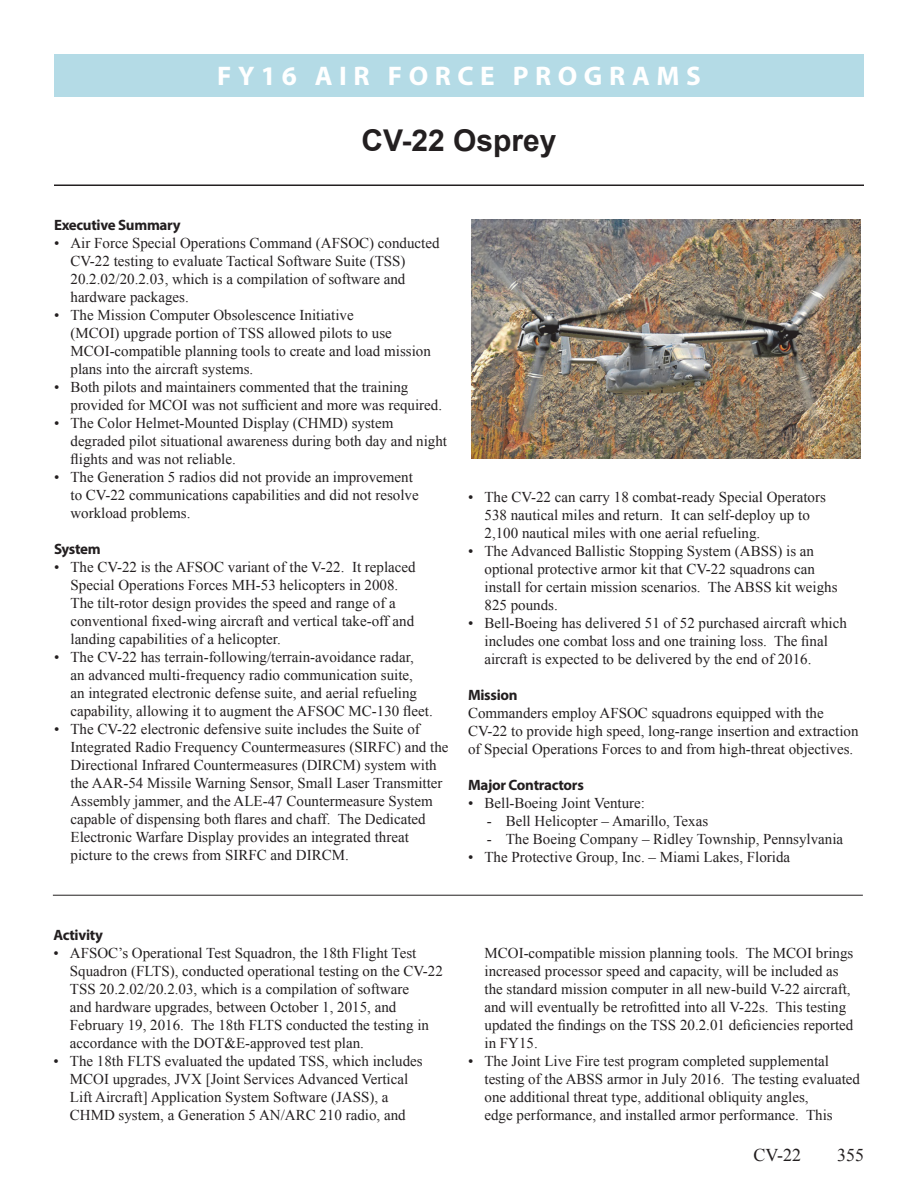
<style>
.page{position:relative;width:918px;height:1188px;background:#fff}
.page>*{position:absolute;margin:0;border:0;box-sizing:border-box;transform-origin:0 0}
.Program_Name{font:700 30px "Arial";color:#231f20}
.Centered_Heading{font:700 27px "Myriad Pro";letter-spacing:.24em;color:#fff}
.t1{font:18px "Times New Roman";color:#231f20}
.bullet_para{font:15px/18px "Times New Roman";color:#231f20}
.Heading{font:700 15px "Myriad Pro";letter-spacing:-.02em;color:#231f20}
</style>
<div class="page">
<hr style="left:53px;top:895px;width:810px;height:1px;background:#231f20">
<hr style="left:54px;top:184px;width:810px;height:2px;background:#231f20">
<div style="left:54px;top:54px;width:810px;height:43px;background:#b4dbe6"></div>
<img style="left:472px;top:219px;width:388px;height:239px">
<p class="Centered_Heading" style="left:217px;top:59px;width:485px">FY16 AIR FORCE PROGRAMS</p>
<p class="Program_Name" style="left:361px;top:119px;width:197px">CV-22 Osprey</p>
<p class="Heading" style="left:54px;top:215px;width:128px">Executive Summary</p>
<p class="bullet_para" style="left:71px;top:234px;width:371px;text-indent:-17px">• Air Force Special Operations Command (AFSOC) conducted CV-22 testing to evaluate Tactical Software Suite (TSS)<br>20.2.02/20.2.03, which is a compilation of software and hardware packages.</p>
<p class="bullet_para" style="left:71px;top:306px;width:362px;text-indent:-17px">• The Mission Computer Obsolescence Initiative<br>(MCOI) upgrade portion of TSS allowed pilots to use MCOI‑compatible planning tools to create and load mission plans into the aircraft systems.</p>
<p class="bullet_para" style="left:71px;top:378px;width:373px;text-indent:-17px">• Both pilots and maintainers commented that the training provided for MCOI was not sufficient and more was required.</p>
<p class="bullet_para" style="left:71px;top:414px;width:378px;text-indent:-17px">• The Color Helmet-Mounted Display (CHMD) system degraded pilot situational awareness during both day and night flights and was not reliable.</p>
<p class="bullet_para" style="left:71px;top:468px;width:350px;text-indent:-17px">• The Generation 5 radios did not provide an improvement to CV-22 communications capabilities and did not resolve workload problems.</p>
<p class="Heading" style="left:54px;top:539px;width:48px">System</p>
<p class="bullet_para" style="left:71px;top:558px;width:347px;text-indent:-17px">• The CV-22 is the AFSOC variant of the V-22. It replaced Special Operations Forces MH-53 helicopters in 2008.<br>The tilt-rotor design provides the speed and range of a conventional fixed-wing aircraft and vertical take-off and landing capabilities of a helicopter.</p>
<p class="bullet_para" style="left:71px;top:648px;width:364px;text-indent:-17px">• The CV-22 has terrain-following/terrain-avoidance radar,<br>an advanced multi-frequency radio communication suite,<br>an integrated electronic defense suite, and aerial refueling capability, allowing it to augment the AFSOC MC-130 fleet.</p>
<p class="bullet_para" style="left:71px;top:720px;width:380px;text-indent:-17px">• The CV-22 electronic defensive suite includes the Suite of Integrated Radio Frequency Countermeasures (SIRFC) and the Directional Infrared Countermeasures (DIRCM) system with the AAR-54 Missile Warning Sensor, Small Laser Transmitter Assembly jammer, and the ALE-47 Countermeasure System capable of dispensing both flares and chaff. The Dedicated Electronic Warfare Display provides an integrated threat picture to the crews from SIRFC and DIRCM.</p>
<p class="bullet_para" style="left:485px;top:487px;width:343px;text-indent:-17px">• The CV-22 can carry 18 combat-ready Special Operators<br>538 nautical miles and return. It can self-deploy up to<br>2,100 nautical miles with one aerial refueling.</p>
<p class="bullet_para" style="left:485px;top:541px;width:355px;text-indent:-17px">• The Advanced Ballistic Stopping System (ABSS) is an optional protective armor kit that CV-22 squadrons can install for certain mission scenarios. The ABSS kit weighs 825 pounds.</p>
<p class="bullet_para" style="left:485px;top:613px;width:364px;text-indent:-17px">• Bell-Boeing has delivered 51 of 52 purchased aircraft which includes one combat loss and one training loss. The final aircraft is expected to be delivered by the end of 2016.</p>
<p class="Heading" style="left:468px;top:685px;width:51px">Mission</p>
<p class="bullet_para" style="left:468px;top:703px;width:392px">Commanders employ AFSOC squadrons equipped with the<br>CV‑22 to provide high speed, long-range insertion and extraction of Special Operations Forces to and from high-threat objectives.</p>
<p class="Heading" style="left:468px;top:775px;width:117px">Major Contractors</p>
<p class="bullet_para" style="left:468px;top:793px;width:179px">• Bell-Boeing Joint Venture:</p>
<p class="bullet_para" style="left:487px;top:811px;width:223px">- Bell Helicopter – Amarillo, Texas</p>
<p class="bullet_para" style="left:487px;top:829px;width:358px">- The Boeing Company – Ridley Township, Pennsylvania</p>
<p class="bullet_para" style="left:468px;top:847px;width:324px">• The Protective Group, Inc. – Miami Lakes, Florida</p>
<p class="Heading" style="left:53px;top:925px;width:51px">Activity</p>
<p class="bullet_para" style="left:70px;top:943px;width:375px;text-indent:-17px">• AFSOC’s Operational Test Squadron, the 18th Flight Test Squadron (FLTS), conducted operational testing on the CV-22<br>TSS 20.2.02/20.2.03, which is a compilation of software<br>and hardware upgrades, between October 1, 2015, and February 19, 2016. The 18th FLTS conducted the testing in accordance with the DOT&amp;E-approved test plan.</p>
<p class="bullet_para" style="left:70px;top:1051px;width:354px;text-indent:-17px">• The 18th FLTS evaluated the updated TSS, which includes MCOI upgrades, JVX [Joint Services Advanced Vertical Lift Aircraft] Application System Software (JASS), a CHMD system, a Generation 5 AN/ARC 210 radio, and</p>
<p class="bullet_para" style="left:485px;top:944px;width:370px">MCOI-compatible mission planning tools. The MCOI brings increased processor speed and capacity, will be included as the standard mission computer in all new-build V-22 aircraft, and will eventually be retrofitted into all V-22s. This testing updated the findings on the TSS 20.2.01 deficiencies reported in FY15.</p>
<p class="bullet_para" style="left:485px;top:1052px;width:377px;text-indent:-17px">• The Joint Live Fire test program completed supplemental testing of the ABSS armor in July 2016. The testing evaluated one additional threat type, additional obliquity angles,<br>edge performance, and installed armor performance. This</p>
<p class="t1" style="left:754px;top:1143px;width:49px">CV-22</p>
<p class="t1" style="left:837px;top:1143px;width:28px">355</p>
</div>
